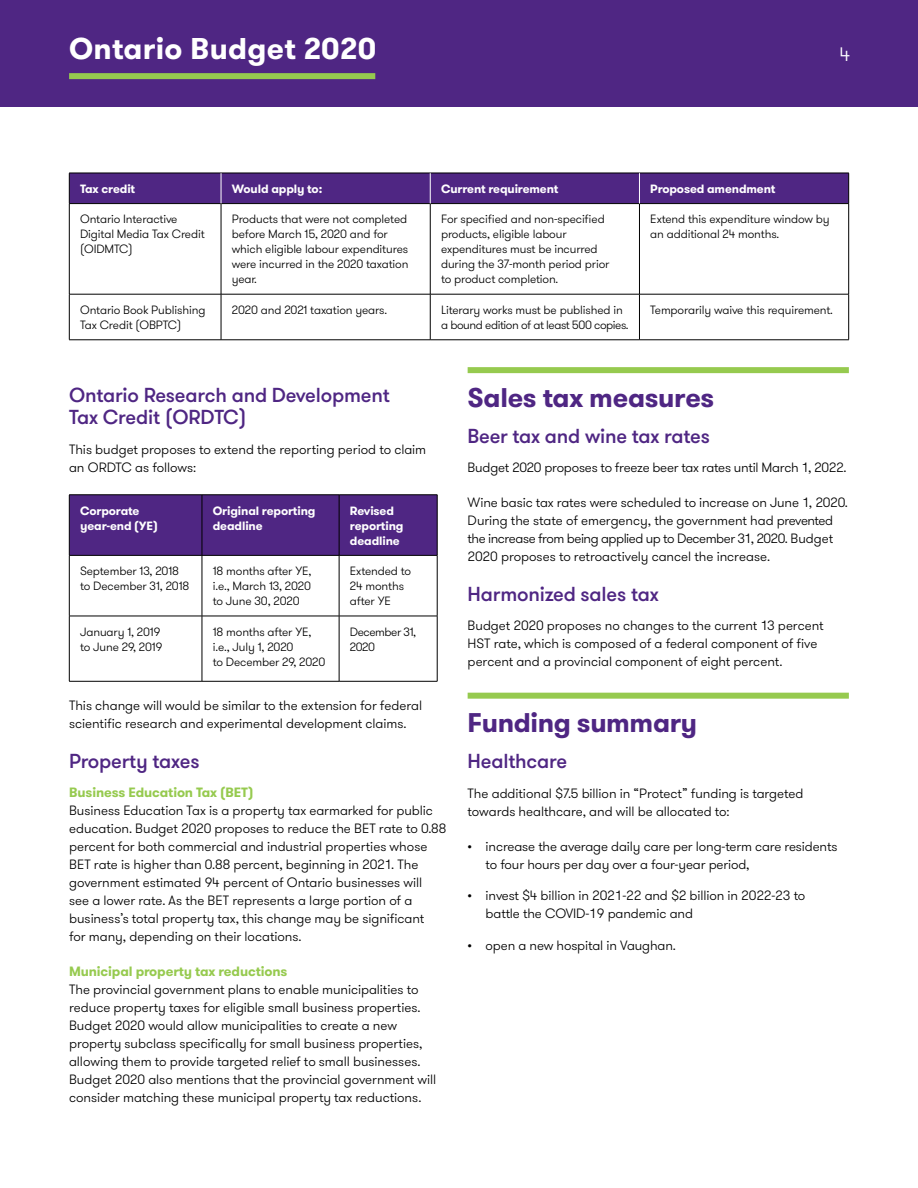
<style>
.page{position:relative;width:918px;height:1188px;background:#fff}
.page>*{position:absolute;margin:0;border:0;box-sizing:border-box;transform-origin:0 0}
.t1{font:700 30px "GT Walsheim Pro";letter-spacing:.01em;color:#fff}
.t2{font:700 27px "GT Walsheim Pro";letter-spacing:-.015em;color:#4f2683}
.t3{font:500 20.25px/22.5px "GT Walsheim Pro";letter-spacing:-.01em;color:#4f2683}
.t4{font:300 19.5px "GT Walsheim Pro";color:#fff}
.t5{font:300 13.5px/18px "GT Walsheim Pro";letter-spacing:-.005em;color:#000}
.t6{font:700 13.5px "GT Walsheim Pro";letter-spacing:-.01em;color:#96ca4f}
.t7{font:300 12px/15px "GT Walsheim Pro";letter-spacing:-.01em;color:#000}
.t8{font:700 12px/15px "GT Walsheim Pro";letter-spacing:-.01em;color:#fff}
.t9{font:300 12px/15px "GT Walsheim Pro";letter-spacing:-.03em;color:#000}
.t10{font:300 12px/15px "GT Walsheim Pro";letter-spacing:-.035em;color:#000}
</style>
<div class="page">
<div style="left:0;top:0;width:918px;height:107px;background:#4f2683"></div>
<div style="left:69px;top:73px;width:306px;height:6px;background:#96ca4f"></div>
<div style="left:70px;top:174px;width:778px;height:29px;background:#4f2683"></div>
<svg style="left:70px;top:204px;width:778px;height:136px"></svg>
<hr style="left:69px;top:173px;width:152px;height:1px;background:#000">
<hr style="left:69px;top:173px;width:1px;height:30px;background:#000">
<hr style="left:221px;top:173px;width:209px;height:1px;background:#000">
<hr style="left:430px;top:173px;width:209px;height:1px;background:#000">
<hr style="left:639px;top:173px;width:210px;height:1px;background:#000">
<hr style="left:848px;top:173px;width:1px;height:30px;background:#000">
<hr style="left:69px;top:203px;width:152px;height:1px;background:#000">
<hr style="left:69px;top:204px;width:1px;height:90px;background:#000">
<hr style="left:221px;top:203px;width:209px;height:1px;background:#000">
<hr style="left:221px;top:204px;width:1px;height:90px;background:#000">
<hr style="left:430px;top:203px;width:209px;height:1px;background:#000">
<hr style="left:430px;top:204px;width:1px;height:90px;background:#000">
<hr style="left:639px;top:203px;width:210px;height:1px;background:#000">
<hr style="left:639px;top:204px;width:1px;height:90px;background:#000">
<hr style="left:848px;top:204px;width:1px;height:90px;background:#000">
<hr style="left:69px;top:294px;width:152px;height:1px;background:#000">
<hr style="left:69px;top:294px;width:1px;height:46px;background:#000">
<hr style="left:221px;top:294px;width:209px;height:1px;background:#000">
<hr style="left:221px;top:294px;width:1px;height:46px;background:#000">
<hr style="left:430px;top:294px;width:209px;height:1px;background:#000">
<hr style="left:430px;top:294px;width:1px;height:46px;background:#000">
<hr style="left:639px;top:294px;width:210px;height:1px;background:#000">
<hr style="left:639px;top:294px;width:1px;height:46px;background:#000">
<hr style="left:848px;top:294px;width:1px;height:46px;background:#000">
<hr style="left:69px;top:340px;width:152px;height:1px;background:#000">
<hr style="left:221px;top:340px;width:209px;height:1px;background:#000">
<hr style="left:430px;top:340px;width:209px;height:1px;background:#000">
<hr style="left:639px;top:340px;width:210px;height:1px;background:#000">
<hr style="left:221px;top:173px;width:1px;height:30px;background:#fff">
<hr style="left:430px;top:173px;width:1px;height:30px;background:#fff">
<hr style="left:639px;top:173px;width:1px;height:30px;background:#fff">
<div style="left:468px;top:367px;width:381px;height:6px;background:#96ca4f"></div>
<div style="left:468px;top:693px;width:381px;height:6px;background:#96ca4f"></div>
<div style="left:70px;top:496px;width:367px;height:59px;background:#4f2683"></div>
<hr style="left:69px;top:495px;width:133px;height:1px;background:#000">
<hr style="left:69px;top:495px;width:1px;height:60px;background:#000">
<hr style="left:202px;top:495px;width:137px;height:1px;background:#000">
<hr style="left:202px;top:495px;width:1px;height:60px;background:#000">
<hr style="left:339px;top:495px;width:98px;height:1px;background:#000">
<hr style="left:339px;top:495px;width:1px;height:60px;background:#000">
<hr style="left:437px;top:495px;width:1px;height:60px;background:#000">
<hr style="left:69px;top:555px;width:133px;height:1px;background:#000">
<hr style="left:69px;top:556px;width:1px;height:60px;background:#000">
<hr style="left:202px;top:555px;width:137px;height:1px;background:#000">
<hr style="left:202px;top:556px;width:1px;height:60px;background:#000">
<hr style="left:339px;top:555px;width:98px;height:1px;background:#000">
<hr style="left:339px;top:556px;width:1px;height:60px;background:#000">
<hr style="left:437px;top:556px;width:1px;height:60px;background:#000">
<hr style="left:69px;top:616px;width:133px;height:1px;background:#000">
<hr style="left:69px;top:616px;width:1px;height:65px;background:#000">
<hr style="left:202px;top:616px;width:137px;height:1px;background:#000">
<hr style="left:202px;top:616px;width:1px;height:65px;background:#000">
<hr style="left:339px;top:616px;width:98px;height:1px;background:#000">
<hr style="left:339px;top:616px;width:1px;height:65px;background:#000">
<hr style="left:437px;top:616px;width:1px;height:65px;background:#000">
<hr style="left:69px;top:681px;width:133px;height:1px;background:#000">
<hr style="left:202px;top:681px;width:137px;height:1px;background:#000">
<hr style="left:339px;top:681px;width:98px;height:1px;background:#000">
<h1 class="t1" style="left:69px;top:29px;width:309px">Ontario Budget 2020</h1>
<h3 class="t4" style="left:839px;top:42px;width:12px">4</h3>
<p class="t8" style="left:80px;top:181px;width:57px">Tax credit</p>
<p class="t8" style="left:232px;top:181px;width:92px">Would apply to:</p>
<p class="t8" style="left:441px;top:181px;width:119px">Current requirement</p>
<p class="t8" style="left:650px;top:181px;width:127px">Proposed amendment</p>
<p class="t7" style="left:80px;top:212px;width:126px">Ontario Interactive<br>Digital Media Tax Credit (OIDMTC)</p>
<p class="t7" style="left:232px;top:212px;width:178px">Products that were not completed before March 15, 2020 and for which eligible labour expenditures were incurred in the 2020 taxation year.</p>
<p class="t7" style="left:441px;top:212px;width:170px">For specified and non-specified products, eligible labour expenditures must be incurred during the 37-month period prior to product completion.</p>
<p class="t7" style="left:650px;top:212px;width:181px">Extend this expenditure window by an additional 24 months.</p>
<p class="t7" style="left:80px;top:303px;width:127px">Ontario Book Publishing<br>Tax Credit (OBPTC)</p>
<p class="t7" style="left:232px;top:303px;width:157px">2020 and 2021 taxation years.</p>
<p class="t9" style="left:441px;top:303px;width:189px">Literary works must be published in a bound edition of at least 500 copies.</p>
<p class="t7" style="left:650px;top:303px;width:184px">Temporarily waive this requirement.</p>
<h3 class="t3" style="left:69px;top:384px;width:322px">Ontario Research and Development<br>Tax Credit (ORDTC)</h3>
<p class="t5" style="left:69px;top:440px;width:359px">This budget proposes to extend the reporting period to claim an ORDTC as follows:</p>
<p class="t8" style="left:80px;top:503px;width:79px">Corporate year-end (YE)</p>
<p class="t8" style="left:213px;top:503px;width:104px">Original reporting deadline</p>
<p class="t8" style="left:350px;top:503px;width:55px">Revised reporting deadline</p>
<p class="t7" style="left:80px;top:564px;width:111px">September 13, 2018 to December 31, 2018</p>
<p class="t7" style="left:213px;top:564px;width:100px;text-align:justify">18 months after YE, i.e., March 13, 2020 to June 30, 2020</p>
<p class="t7" style="left:350px;top:564px;width:63px">Extended to<br>24 months after YE</p>
<p class="t7" style="left:80px;top:624px;width:84px">January 1, 2019 to June 29, 2019</p>
<p class="t7" style="left:213px;top:624px;width:114px">18 months after YE, i.e., July 1, 2020<br>to December 29, 2020</p>
<p class="t10" style="left:350px;top:624px;width:68px">December 31,<br>2020</p>
<p class="t5" style="left:69px;top:697px;width:355px">This change will would be similar to the extension for federal scientific research and experimental development claims.</p>
<h3 class="t3" style="left:69px;top:750px;width:132px">Property taxes</h3>
<p class="t6" style="left:69px;top:784px;width:186px">Business Education Tax (BET)</p>
<p class="t5" style="left:69px;top:802px;width:379px">Business Education Tax is a property tax earmarked for public education. Budget 2020 proposes to reduce the BET rate to 0.88 percent for both commercial and industrial properties whose BET rate is higher than 0.88 percent, beginning in 2021. The government estimated 94 percent of Ontario businesses will<br>see a lower rate. As the BET represents a large portion of a business’s total property tax, this change may be significant<br>for many, depending on their locations.</p>
<p class="t6" style="left:69px;top:963px;width:220px">Municipal property tax reductions</p>
<p class="t5" style="left:69px;top:981px;width:369px">The provincial government plans to enable municipalities to reduce property taxes for eligible small business properties.<br>Budget 2020 would allow municipalities to create a new property subclass specifically for small business properties, allowing them to provide targeted relief to small businesses.<br>Budget 2020 also mentions that the provincial government will consider matching these municipal property tax reductions.</p>
<h2 class="t2" style="left:468px;top:380px;width:248px">Sales tax measures</h2>
<h3 class="t3" style="left:468px;top:425px;width:244px">Beer tax and wine tax rates</h3>
<p class="t5" style="left:468px;top:459px;width:380px">Budget 2020 proposes to freeze beer tax rates until March 1, 2022.</p>
<p class="t5" style="left:468px;top:494px;width:382px">Wine basic tax rates were scheduled to increase on June 1, 2020.<br>During the state of emergency, the government had prevented the increase from being applied up to December 31, 2020. Budget 2020 proposes to retroactively cancel the increase.</p>
<h3 class="t3" style="left:468px;top:583px;width:193px">Harmonized sales tax</h3>
<p class="t5" style="left:468px;top:617px;width:358px">Budget 2020 proposes no changes to the current 13 percent<br>HST rate, which is composed of a federal component of five percent and a provincial component of eight percent.</p>
<h2 class="t2" style="left:468px;top:705px;width:231px">Funding summary</h2>
<h3 class="t3" style="left:468px;top:751px;width:101px">Healthcare</h3>
<p class="t5" style="left:468px;top:784px;width:337px">The additional $7.5 billion in “Protect” funding is targeted towards healthcare, and will be allocated to:</p>
<p class="t5" style="left:486px;top:837px;width:353px;text-indent:-18px">• increase the average daily care per long-term care residents to four hours per day over a four-year period,</p>
<p class="t5" style="left:486px;top:887px;width:321px;text-indent:-18px">• invest $4 billion in 2021-22 and $2 billion in 2022-23 to battle the COVID-19 pandemic and</p>
<p class="t5" style="left:468px;top:936px;width:210px">• open a new hospital in Vaughan.</p>
</div>
